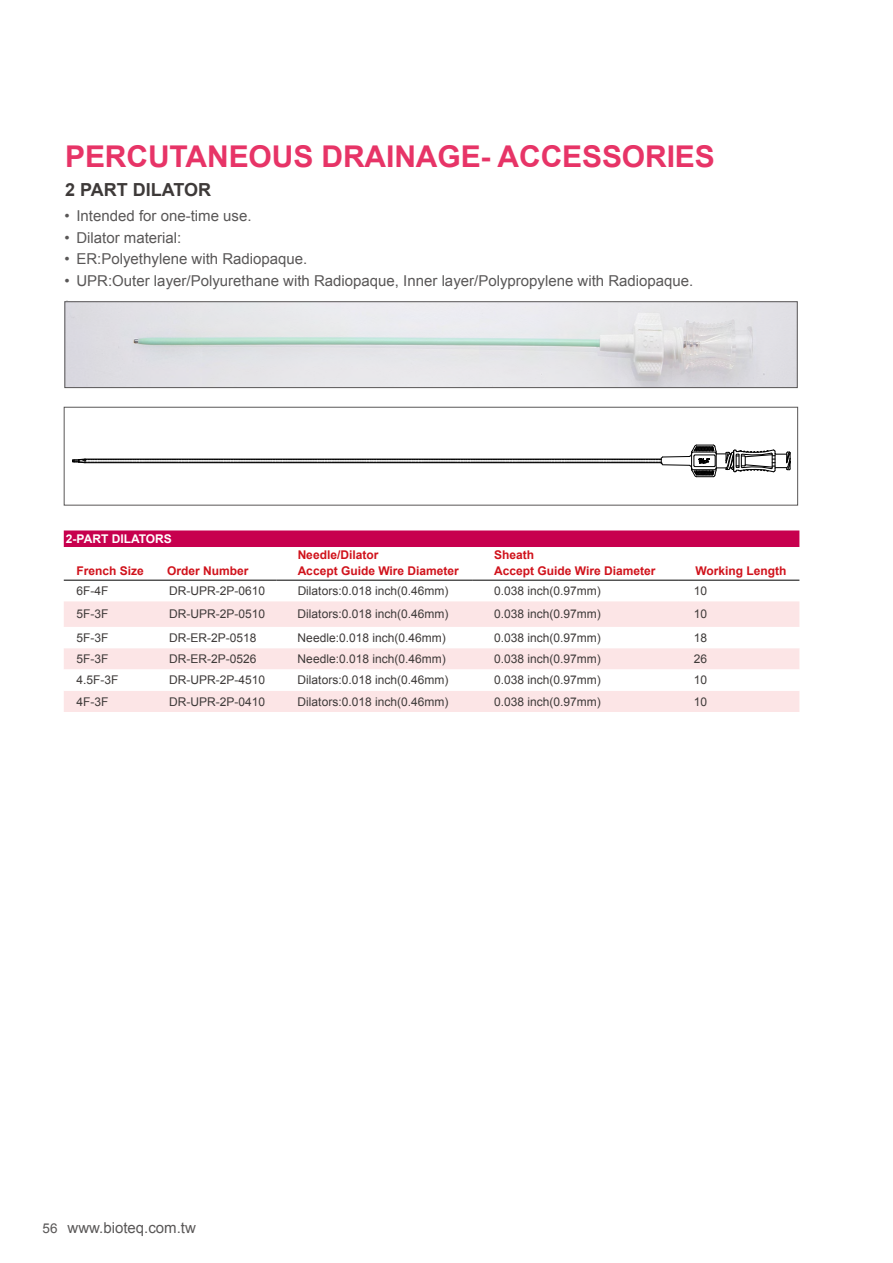
<style>
.page{position:relative;width:893px;height:1263px;background:#fff}
.page>*{position:absolute;margin:0;border:0;box-sizing:border-box;transform-origin:0 0}
.t1{font:700 30px "Arial";letter-spacing:-.005em;color:#e73467}
.t2{font:700 18px "Arial";color:#3e3a39}
.t3{font:15px/21.6px "Arial";color:#595757}
.t4{font:12px "Arial";color:#3e3a39}
.t5{font:700 12px "Arial";color:#d0121b}
.t6{font:700 12px "Arial";color:#fff}
.s1{font-size:13.5px}
</style>
<div class="page">
<div style="left:64px;top:530px;width:735px;height:17px;background:#c7004e"></div>
<div style="left:64px;top:601px;width:615px;height:111px;background:#fce5e6"></div>
<div style="left:679px;top:601px;width:120px;height:111px;background:#fce5e6"></div>
<svg style="left:64px;top:627px;width:735px;height:64px"></svg>
<hr style="left:64px;top:580px;width:84px;height:1px;background:#000">
<hr style="left:148px;top:580px;width:128px;height:1px;background:#000">
<hr style="left:276px;top:580px;width:197px;height:1px;background:#000">
<hr style="left:473px;top:580px;width:206px;height:1px;background:#000">
<hr style="left:679px;top:580px;width:120px;height:1px;background:#000">
<div style="left:77px;top:603px;width:84px;height:22px;background:#fce5e6"></div>
<img style="left:66px;top:303px;width:730px;height:83px">
<div style="left:64px;top:301px;width:734px;height:87px;border:1px solid #595757"></div>
<svg style="left:72px;top:444px;width:719px;height:34px"></svg>
<div style="left:64px;top:407px;width:734px;height:98px;border:1px solid #595757"></div>
<h1 class="t1" style="left:65px;top:137px;width:651px">PERCUTANEOUS DRAINAGE- ACCESSORIES</h1>
<h2 class="t2" style="left:65px;top:177px;width:148px">2 PART DILATOR</h2>
<p class="t3" style="left:64px;top:205px;width:189px">• Intended for one-time use.</p>
<p class="t3" style="left:64px;top:227px;width:119px">• Dilator material:</p>
<p class="t3" style="left:64px;top:248px;width:244px">• ER:Polyethylene with Radiopaque.</p>
<p class="t3" style="left:64px;top:270px;width:630px">• UPR:Outer layer/Polyurethane with Radiopaque, Inner layer/Polypropylene with Radiopaque. •</p>
<p class="t6" style="left:66px;top:531px;width:108px">2-PART DILATORS</p>
<p class="t5" style="left:298px;top:546px;width:82px">Needle/Dilator</p>
<p class="t5" style="left:494px;top:546px;width:42px">Sheath</p>
<p class="t5" style="left:77px;top:563px;width:69px">French Size</p>
<p class="t5" style="left:167px;top:563px;width:83px">Order Number</p>
<p class="t5" style="left:298px;top:563px;width:163px">Accept Guide Wire Diameter</p>
<p class="t5" style="left:494px;top:563px;width:163px">Accept Guide Wire Diameter</p>
<p class="t5" style="left:695px;top:563px;width:93px">Working Length</p>
<p class="t4" style="left:77px;top:583px;width:34px">6F-4F</p>
<p class="t4" style="left:169px;top:583px;width:98px">DR-UPR-2P-0610</p>
<p class="t4" style="left:298px;top:583px;width:152px">Dilators:0.018 inch(0.46mm)</p>
<p class="t4" style="left:494px;top:583px;width:108px">0.038 inch(0.97mm)</p>
<p class="t4" style="left:694px;top:583px;width:15px">10</p>
<p class="t4" style="left:77px;top:606px;width:34px">5F-3F</p>
<p class="t4" style="left:169px;top:606px;width:98px">DR-UPR-2P-0510</p>
<p class="t4" style="left:298px;top:606px;width:152px">Dilators:0.018 inch(0.46mm)</p>
<p class="t4" style="left:494px;top:606px;width:108px">0.038 inch(0.97mm)</p>
<p class="t4" style="left:694px;top:606px;width:15px">10</p>
<p class="t4" style="left:77px;top:630px;width:34px">5F-3F</p>
<p class="t4" style="left:169px;top:630px;width:89px">DR-ER-2P-0518</p>
<p class="t4" style="left:298px;top:630px;width:150px">Needle:0.018 inch(0.46mm)</p>
<p class="t4" style="left:494px;top:630px;width:108px">0.038 inch(0.97mm)</p>
<p class="t4" style="left:694px;top:630px;width:15px">18</p>
<p class="t4" style="left:77px;top:651px;width:34px">5F-3F</p>
<p class="t4" style="left:169px;top:651px;width:89px">DR-ER-2P-0526</p>
<p class="t4" style="left:298px;top:651px;width:150px">Needle:0.018 inch(0.46mm)</p>
<p class="t4" style="left:494px;top:651px;width:108px">0.038 inch(0.97mm)</p>
<p class="t4" style="left:694px;top:651px;width:15px">26</p>
<p class="t4" style="left:77px;top:672px;width:44px">4.5F-3F</p>
<p class="t4" style="left:169px;top:672px;width:98px">DR-UPR-2P-4510</p>
<p class="t4" style="left:298px;top:672px;width:152px">Dilators:0.018 inch(0.46mm)</p>
<p class="t4" style="left:494px;top:672px;width:108px">0.038 inch(0.97mm)</p>
<p class="t4" style="left:694px;top:672px;width:15px">10</p>
<p class="t4" style="left:77px;top:694px;width:34px">4F-3F</p>
<p class="t4" style="left:169px;top:694px;width:98px">DR-UPR-2P-0410</p>
<p class="t4" style="left:298px;top:694px;width:152px">Dilators:0.018 inch(0.46mm)</p>
<p class="t4" style="left:494px;top:694px;width:108px">0.038 inch(0.97mm)</p>
<p class="t4" style="left:694px;top:694px;width:15px">10</p>
<p class="t3" style="left:43px;top:1217px;width:155px"><span class="s1">56</span> www.bioteq.com.tw</p>
</div>
